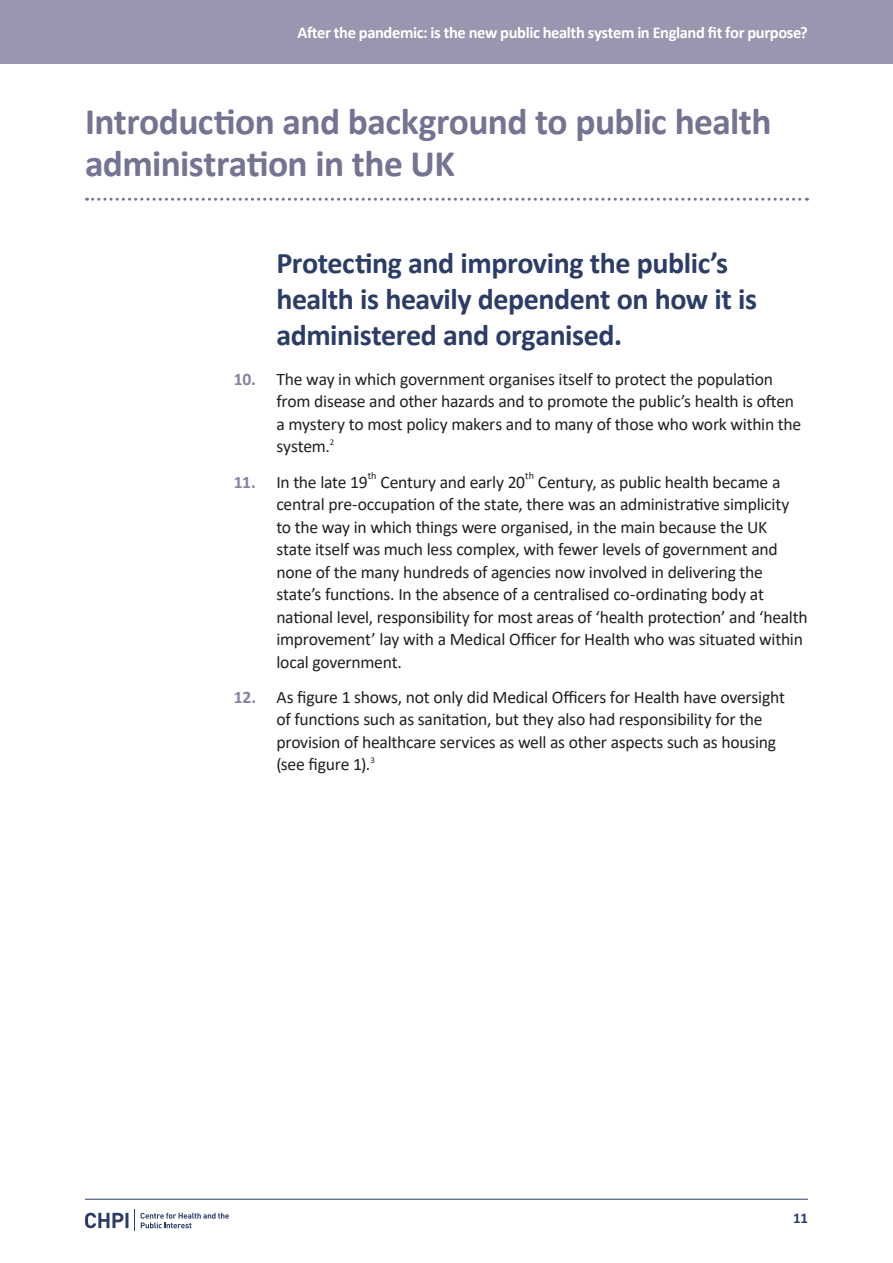
<style>
.page{position:relative;width:893px;height:1263px;background:#fff}
.page>*{position:absolute;margin:0;border:0;box-sizing:border-box;transform-origin:0 0}
.Heading_2{font:700 37.5px/42px "Calibri";letter-spacing:-.015em;color:#747392}
.Heading_3{font:700 30px/36px "Calibri";letter-spacing:-.015em;color:#2b3d67}
.t1{font:17.7px/22.5px "Calibri";letter-spacing:-.015em;color:#231f20}
.t2{font:700 16.5px "Calibri";letter-spacing:-.025em;color:#fff}
.t3{font:700 15px "Calibri";color:#2b3d67}
.t4{font:10.35px "Calibri";color:#231f20}
.s1{font-weight:700;color:#8584a0}
</style>
<div class="page">
<div style="left:0;top:0;width:893px;height:64px;background:#9997af"></div>
<hr style="left:85px;top:1199px;width:723px;height:1px;background:#2b3d67">
<svg style="left:141px;top:1213px;width:88px;height:15px"></svg>
<svg style="left:134px;top:1210px;width:1px;height:21px"></svg>
<svg style="left:85px;top:1213px;width:43px;height:15px"></svg>
<svg style="left:87px;top:198px;width:720px;height:3px"></svg>
<p class="t2" style="left:298px;top:21px;width:512px">After the pandemic: is the new public health system in England fit for purpose?</p>
<p class="Heading_2" style="left:85px;top:100px;width:688px">Introduction and background to public health administration in the UK</p>
<p class="Heading_3" style="left:276px;top:245px;width:482px">Protecting and improving the public’s health is heavily dependent on how it is administered and organised.</p>
<p class="t1" style="left:276px;top:367px;width:526px;text-indent:-43px"><span class="s1">10.</span> The way in which government organises itself to protect the population from disease and other hazards and to promote the public’s health is often a mystery to most policy makers and to many of those who work within the system.<sup>2</sup></p>
<p class="t1" style="left:234px;top:470px;width:135px"><span class="s1">11.</span> In the late 19</p>
<p class="t4" style="left:525px;top:468px;width:10px">th</p>
<p class="t1" style="left:276px;top:470px;width:533px;text-indent:261px">Century, as public health became a central pre-occupation of the state, there was an administrative simplicity to the way in which things were organised, in the main because the UK<br>state itself was much less complex, with fewer levels of government and none of the many hundreds of agencies now involved in delivering the state’s functions. In the absence of a centralised co-ordinating body at national level, responsibility for most areas of ‘health protection’ and ‘health improvement’ lay with a Medical Officer for Health who was situated within local government.</p>
<p class="t1" style="left:276px;top:685px;width:510px;text-indent:-43px"><span class="s1">12.</span> As figure 1 shows, not only did Medical Officers for Health have oversight of functions such as sanitation, but they also had responsibility for the provision of healthcare services as well as other aspects such as housing (see figure 1).<sup>3</sup></p>
<p class="t4" style="left:368px;top:468px;width:10px">th</p>
<p class="t1" style="left:380px;top:470px;width:146px">Century and early 20</p>
<p class="t3" style="left:793px;top:1207px;width:16px">11</p>
</div>
